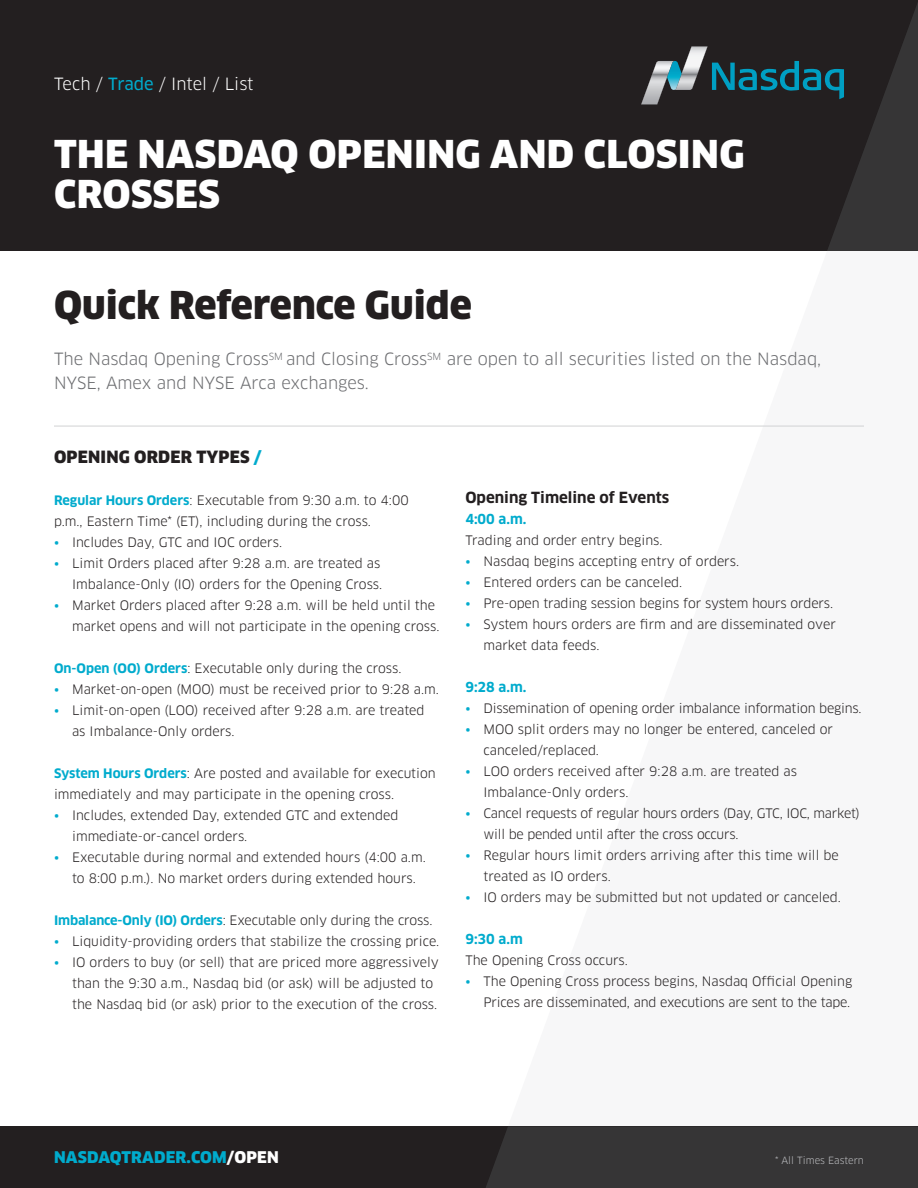
<style>
.page{position:relative;width:918px;height:1188px;background:#fff}
.page>*{position:absolute;margin:0;border:0;box-sizing:border-box;transform-origin:0 0}
.Header2_W{font:900 37.5px/40.5px "Clan Pro";letter-spacing:.01em;color:#fff}
.t1{font:900 37.5px "Clan Pro";color:#231f20}
.Intro_text{font:16.5px/24px "Clan Pro";color:#6c6d70}
.t2{font:16.5px "Clan Pro";color:#fff}
.Section_header{font:900 16.5px "Clan Pro";letter-spacing:.01em;color:#231f20}
.t3{font:900 15.75px "Clan Pro";letter-spacing:.01em;color:#00abcd}
.Body_header{font:700 15px "Clan Pro";color:#231f20}
.Body_sub-header_3135{font:700 13.5px "Clan Pro";color:#00abcd}
.Body_copy{font:12.75px/21px "Clan Pro";color:#231f20}
.Body_copy-2{font:12.75px/21px "Clan Pro";letter-spacing:-.02em;color:#231f20}
.Footnote{font:9.75px "Clan Pro";color:#bcbdc0}
.s1{font-family:"Clan Pro News";color:#00abcd}
.s2{color:#00abcd}
.s3{font-weight:700;color:#00abcd}
.s4{color:#fff}
</style>
<div class="page">
<div style="left:0;top:1126px;width:918px;height:62px;background:#231f20"></div>
<div style="left:0;top:0;width:918px;height:251px;background:#231f20"></div>
<svg style="left:641px;top:3px;width:277px;height:248px"></svg>
<div style="left:486px;top:1126px;width:432px;height:62px;background:#363536"></div>
<hr style="left:54px;top:426px;width:810px;height:1px;background:#d1d2d4">
<p class="t2" style="left:54px;top:74px;width:201px">Tech / <span class="s1">Trade</span> / Intel / List</p>
<p class="Header2_W" style="left:54px;top:134px;width:692px">THE NASDAQ OPENING AND CLOSING<br>CROSSES</p>
<p class="t1" style="left:54px;top:282px;width:419px">Quick Reference Guide</p>
<p class="Intro_text" style="left:54px;top:347px;width:769px">The Nasdaq Opening Cross<sup>SM</sup> and Closing Cross<sup>SM</sup> are open to all securities listed on the Nasdaq,<br>NYSE, Amex and NYSE Arca exchanges.</p>
<p class="Section_header" style="left:54px;top:447px;width:209px">OPENING ORDER TYPES <span class="s2">/</span></p>
<p class="Body_copy" style="left:54px;top:490px;width:356px"><span class="s3">Regular Hours Orders</span>: Executable from 9:30 a.m. to 4:00 p.m., Eastern Time* (ET), including during the cross.</p>
<p class="Body_copy" style="left:54px;top:532px;width:230px"><span class="s1">•</span> Includes Day, GTC and IOC orders.</p>
<p class="Body_copy" style="left:54px;top:553px;width:330px;text-align:right"><span class="s1">•</span> Limit Orders placed after 9:28 a.m. are treated as<br>Imbalance-Only (IO) orders for the Opening Cross.</p>
<p class="Body_copy" style="left:72px;top:595px;width:369px;text-indent:-18px"><span class="s1">•</span> Market Orders placed after 9:28 a.m. will be held until the market opens and will not participate in the opening cross.</p>
<p class="Body_copy" style="left:54px;top:658px;width:349px"><span class="s3">On-Open (OO) Orders</span>: Executable only during the cross.</p>
<p class="Body_copy" style="left:54px;top:679px;width:387px"><span class="s1">•</span> Market-on-open (MOO) must be received prior to 9:28 a.m.</p>
<p class="Body_copy" style="left:72px;top:700px;width:354px;text-indent:-18px"><span class="s1">•</span> Limit-on-open (LOO) received after 9:28 a.m. are treated as Imbalance-Only orders.</p>
<p class="Body_copy" style="left:54px;top:763px;width:383px"><span class="s3">System Hours Orders</span>: Are posted and available for execution immediately and may participate in the opening cross.</p>
<p class="Body_copy" style="left:72px;top:805px;width:328px;text-indent:-18px"><span class="s1">•</span> Includes, extended Day, extended GTC and extended immediate-or-cancel orders.</p>
<p class="Body_copy" style="left:72px;top:847px;width:355px;text-indent:-18px"><span class="s1">•</span> Executable during normal and extended hours (4:00 a.m. to 8:00 p.m.). No market orders during extended hours.</p>
<p class="Body_copy" style="left:54px;top:910px;width:380px"><span class="s3">Imbalance-Only (IO) Orders</span>: Executable only during the cross.</p>
<p class="Body_copy" style="left:54px;top:931px;width:387px"><span class="s1">•</span> Liquidity-providing orders that stabilize the crossing price.</p>
<p class="Body_copy" style="left:72px;top:952px;width:368px;text-indent:-18px"><span class="s1">•</span> IO orders to buy (or sell) that are priced more aggressively than the 9:30 a.m., Nasdaq bid (or ask) will be adjusted to the Nasdaq bid (or ask) prior to the execution of the cross.</p>
<p class="Body_header" style="left:465px;top:489px;width:205px">Opening Timeline of Events</p>
<p class="Body_sub-header_3135" style="left:465px;top:511px;width:63px">4:00 a.m.</p>
<p class="Body_copy" style="left:465px;top:530px;width:199px">Trading and order entry begins.</p>
<p class="Body_copy" style="left:465px;top:551px;width:275px"><span class="s1">•</span> Nasdaq begins accepting entry of orders.</p>
<p class="Body_copy" style="left:465px;top:572px;width:218px"><span class="s1">•</span> Entered orders can be canceled.</p>
<p class="Body_copy" style="left:465px;top:593px;width:369px"><span class="s1">•</span> Pre-open trading session begins for system hours orders.</p>
<p class="Body_copy" style="left:483px;top:614px;width:354px;text-indent:-18px"><span class="s1">•</span> System hours orders are firm and are disseminated over market data feeds.</p>
<p class="Body_sub-header_3135" style="left:465px;top:679px;width:63px">9:28 a.m.</p>
<p class="Body_copy" style="left:465px;top:698px;width:398px"><span class="s1">•</span> Dissemination of opening order imbalance information begins.</p>
<p class="Body_copy" style="left:483px;top:719px;width:351px;text-indent:-18px"><span class="s1">•</span> MOO split orders may no longer be entered, canceled or canceled/replaced.</p>
<p class="Body_copy" style="left:483px;top:761px;width:315px;text-indent:-18px"><span class="s1">•</span> LOO orders received after 9:28 a.m. are treated as<br>Imbalance-Only orders.</p>
<p class="Body_copy-2" style="left:483px;top:803px;width:378px;text-indent:-18px"><span class="s1">•</span> Cancel requests of regular hours orders (Day, GTC, IOC, market) will be pended until after the cross occurs.</p>
<p class="Body_copy" style="left:483px;top:845px;width:357px;text-indent:-18px"><span class="s1">•</span> Regular hours limit orders arriving after this time will be treated as IO orders.</p>
<p class="Body_copy" style="left:465px;top:887px;width:377px"><span class="s1">•</span> IO orders may be submitted but not updated or canceled.</p>
<p class="Body_sub-header_3135" style="left:465px;top:931px;width:59px">9:30 a.m</p>
<p class="Body_copy" style="left:465px;top:950px;width:164px">The Opening Cross occurs.</p>
<p class="Body_copy" style="left:465px;top:971px;width:388px;text-align:right"><span class="s1">•</span> The Opening Cross process begins, Nasdaq Official Opening<br>Prices are disseminated, and executions are sent to the tape.</p>
<p class="t3" style="left:54px;top:1148px;width:226px">NASDAQTRADER.COM<span class="s4">/OPEN</span></p>
<p class="Footnote" style="left:775px;top:1155px;width:90px">* All Times Eastern</p>
</div>
